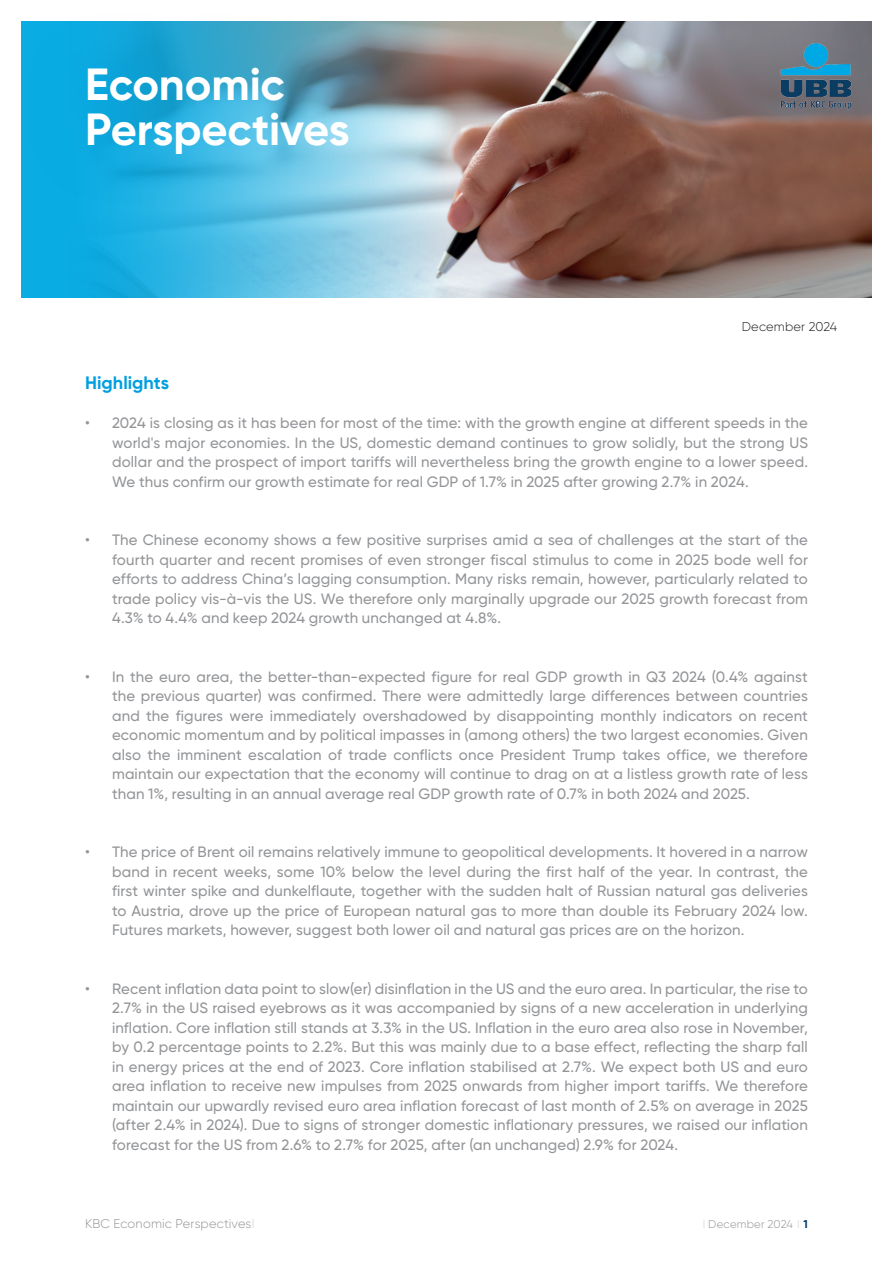
<style>
.page{position:relative;width:893px;height:1263px;background:#fff}
.page>*{position:absolute;margin:0;border:0;box-sizing:border-box;transform-origin:0 0}
.t1{font:700 45px/45px "Gilroy";letter-spacing:-.005em;color:#fff}
.t2{font:700 18px "Gilroy";color:#009fe0}
.t3{font:500 15px/19.5px "Gilroy";letter-spacing:.01em;color:#939598;text-align:justify}
.t4{font:300 12.75px "Gilroy";letter-spacing:.01em;color:#939598}
.t5{font:300 12.75px "Gilroy";letter-spacing:.015em;color:#231f20}
.t6{font:300 11.25px "Gilroy";letter-spacing:.02em;color:#939598}
.s1{color:#d1d2d4}
.s2{font-weight:700;color:#003667}
</style>
<div class="page">
<img style="left:446px;top:21px;width:426px;height:277px">
<svg style="left:21px;top:21px;width:425px;height:277px;background:#64bcdc"></svg>
<div style="left:18px;top:2px;width:395px;height:215px;background:#009fe0;opacity:.5"></div>
<h1 class="t1" style="left:85px;top:61px;width:266px">Economic<br>Perspectives</h1>
<p class="t5" style="left:742px;top:319px;width:97px">December 2024</p>
<p class="t2" style="left:85px;top:372px;width:86px">Highlights</p>
<p class="t3" style="left:112px;top:413px;width:697px;text-indent:-27px">• 2024 is closing as it has been for most of the time: with the growth engine at different speeds in the world's major economies. In the US, domestic demand continues to grow solidly, but the strong US dollar and the prospect of import tariffs will nevertheless bring the growth engine to a lower speed.<br>We thus confirm our growth estimate for real GDP of 1.7% in 2025 after growing 2.7% in 2024.</p>
<p class="t3" style="left:112px;top:530px;width:697px;text-indent:-27px">• The Chinese economy shows a few positive surprises amid a sea of challenges at the start of the fourth quarter and recent promises of even stronger fiscal stimulus to come in 2025 bode well for efforts to address China’s lagging consumption. Many risks remain, however, particularly related to trade policy vis-à-vis the US. We therefore only marginally upgrade our 2025 growth forecast from 4.3% to 4.4% and keep 2024 growth unchanged at 4.8%.</p>
<p class="t3" style="left:112px;top:667px;width:697px;text-indent:-27px">• In the euro area, the better-than-expected figure for real GDP growth in Q3 2024 (0.4% against the previous quarter) was confirmed. There were admittedly large differences between countries and the figures were immediately overshadowed by disappointing monthly indicators on recent economic momentum and by political impasses in (among others) the two largest economies. Given also the imminent escalation of trade conflicts once President Trump takes office, we therefore maintain our expectation that the economy will continue to drag on at a listless growth rate of less than 1%, resulting in an annual average real GDP growth rate of 0.7% in both 2024 and 2025.</p>
<p class="t3" style="left:112px;top:842px;width:697px;text-indent:-27px">• The price of Brent oil remains relatively immune to geopolitical developments. It hovered in a narrow band in recent weeks, some 10% below the level during the first half of the year. In contrast, the first winter spike and dunkelflaute, together with the sudden halt of Russian natural gas deliveries to Austria, drove up the price of European natural gas to more than double its February 2024 low.<br>Futures markets, however, suggest both lower oil and natural gas prices are on the horizon.</p>
<p class="t3" style="left:112px;top:979px;width:697px;text-indent:-27px">• Recent inflation data point to slow(er) disinflation in the US and the euro area. In particular, the rise to 2.7% in the US raised eyebrows as it was accompanied by signs of a new acceleration in underlying inflation. Core inflation still stands at 3.3% in the US. Inflation in the euro area also rose in November, by 0.2 percentage points to 2.2%. But this was mainly due to a base effect, reflecting the sharp fall in energy prices at the end of 2023. Core inflation stabilised at 2.7%. We expect both US and euro area inflation to receive new impulses from 2025 onwards from higher import tariffs. We therefore maintain our upwardly revised euro area inflation forecast of last month of 2.5% on average in 2025 (after 2.4% in 2024). Due to signs of stronger domestic inflationary pressures, we raised our inflation forecast for the US from 2.6% to 2.7% for 2025, after (an unchanged) 2.9% for 2024.</p>
<p class="t4" style="left:85px;top:1216px;width:171px">KBC Economic Perspectives<span class="s1">I</span></p>
<p class="t6" style="left:703px;top:1217px;width:107px"><span class="s1">I</span> December 2024 <span class="s1">I</span> <span class="s2">1</span></p>
</div>
